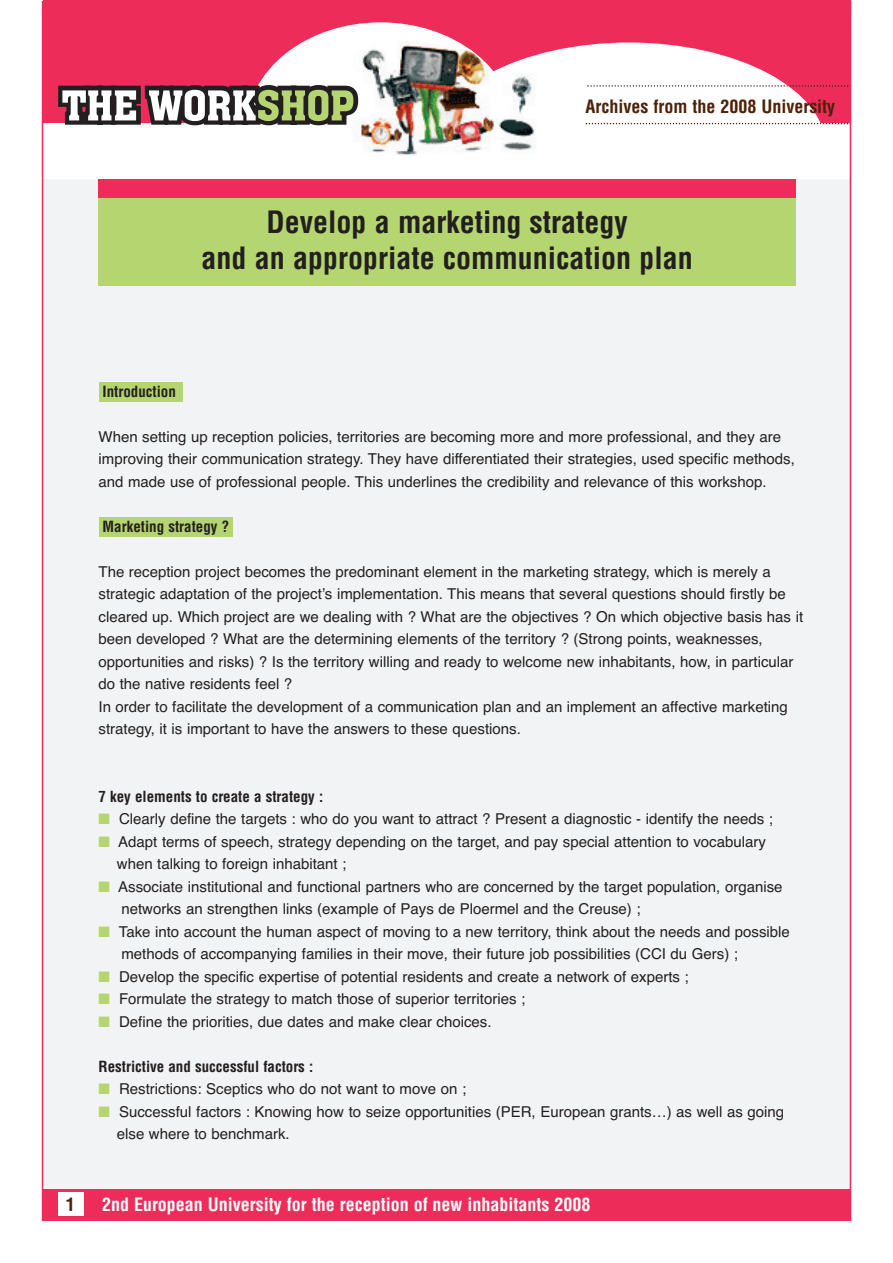
<style>
.page{position:relative;width:893px;height:1263px;background:#fff}
.page>*{position:absolute;margin:0;border:0;box-sizing:border-box;transform-origin:0 0}
.t1{font:700 condensed 30px/36px "Helvetica";color:#231f20;text-align:center}
.t2{font:700 condensed 18px "Helvetica";color:#fff}
.t3{font:700 condensed 18px "Helvetica";color:#4d2108}
.t4{font:15px/22.5px "Helvetica";color:#231f20}
.t5{font:700 condensed 15px "Helvetica";color:#231f20}
.s1{color:#b4d56f}
</style>
<div class="page">
<div style="left:43px;top:179px;width:807px;height:1010px;background:#f2f3f4"></div>
<div style="left:43px;top:1189px;width:807px;height:32px;background:#ee2c59"></div>
<div style="left:58px;top:1192px;width:25px;height:24px;background:#fff"></div>
<div style="left:99px;top:179px;width:697px;height:19px;background:#ee2c59"></div>
<div style="left:99px;top:198px;width:697px;height:87px;background:#b4d56f"></div>
<div style="left:99px;top:382px;width:83px;height:20px;background:#b4d56f"></div>
<div style="left:99px;top:517px;width:134px;height:20px;background:#b4d56f"></div>
<div style="left:43px;top:0;width:807px;height:123px;background:#ee2c59"></div>
<svg style="left:538px;top:43px;width:286px;height:82px;fill:#fff"></svg>
<svg style="left:587px;top:85px;width:263px;height:2px"></svg>
<svg style="left:586px;top:123px;width:264px;height:1px"></svg>
<img style="left:514px;top:54px;width:24px;height:96px">
<svg style="left:58px;top:22px;width:456px;height:134px"></svg>
<hr style="left:42px;top:1px;width:1px;height:1220px;background:#ee2c59">
<hr style="left:850px;top:1px;width:1px;height:1220px;background:#ee2c59">
<p class="t3" style="left:586px;top:100px;width:251px">Archives from the 2008 University</p>
<p class="t1" style="left:202px;top:207px;width:493px">Develop a marketing strategy<br>and an appropriate communication plan</p>
<p class="t5" style="left:103px;top:385px;width:75px">Introduction</p>
<p class="t4" style="left:99px;top:426px;width:698px">When setting up reception policies, territories are becoming more and more professional, and they are improving their communication strategy. They have differentiated their strategies, used specific methods, and made use of professional people. This underlines the credibility and relevance of this workshop.</p>
<p class="t5" style="left:103px;top:520px;width:128px">Marketing strategy ?</p>
<p class="t4" style="left:99px;top:561px;width:706px">The reception project becomes the predominant element in the marketing strategy, which is merely a strategic adaptation of the project’s implementation. This means that several questions should firstly be cleared up. Which project are we dealing with ? What are the objectives ? On which objective basis has it been developed ? What are the determining elements of the territory ? (Strong points, weaknesses, opportunities and risks) ? Is the territory willing and ready to welcome new inhabitants, how, in particular do the native residents feel ?<br>In order to facilitate the development of a communication plan and an implement an affective marketing strategy, it is important to have the answers to these questions.</p>
<p class="t5" style="left:99px;top:790px;width:226px">7 key elements to create a strategy :</p>
<p class="t4" style="left:99px;top:809px;width:676px"><span class="s1">■</span> Clearly define the targets : who do you want to attract ? Present a diagnostic - identify the needs ;</p>
<p class="t4" style="left:117px;top:831px;width:651px;text-indent:-18px"><span class="s1">■</span> Adapt terms of speech, strategy depending on the target, and pay special attention to vocabulary when talking to foreign inhabitant ;</p>
<p class="t4" style="left:121px;top:876px;width:663px;text-indent:-23px"><span class="s1">■</span> Associate institutional and functional partners who are concerned by the target population, organise networks an strengthen links (example of Pays de Ploermel and the Creuse) ;</p>
<p class="t4" style="left:121px;top:921px;width:670px;text-indent:-23px"><span class="s1">■</span> Take into account the human aspect of moving to a new territory, think about the needs and possible methods of accompanying families in their move, their future job possibilities (CCI du Gers) ;</p>
<p class="t4" style="left:99px;top:966px;width:592px"><span class="s1">■</span> Develop the specific expertise of potential residents and create a network of experts ;</p>
<p class="t4" style="left:99px;top:989px;width:428px"><span class="s1">■</span> Formulate the strategy to match those of superior territories ;</p>
<p class="t4" style="left:99px;top:1011px;width:395px"><span class="s1">■</span> Define the priorities, due dates and make clear choices.</p>
<p class="t5" style="left:99px;top:1060px;width:216px">Restrictive and successful factors :</p>
<p class="t4" style="left:99px;top:1079px;width:369px"><span class="s1">■</span> Restrictions: Sceptics who do not want to move on ;</p>
<p class="t4" style="left:117px;top:1101px;width:669px;text-indent:-18px"><span class="s1">■</span> Successful factors : Knowing how to seize opportunities (PER, European grants…) as well as going else where to benchmark.</p>
<p class="t3" style="left:66px;top:1197px;width:10px">1</p>
<p class="t2" style="left:102px;top:1198px;width:490px">2nd European University for the reception of new inhabitants 2008</p>
</div>
